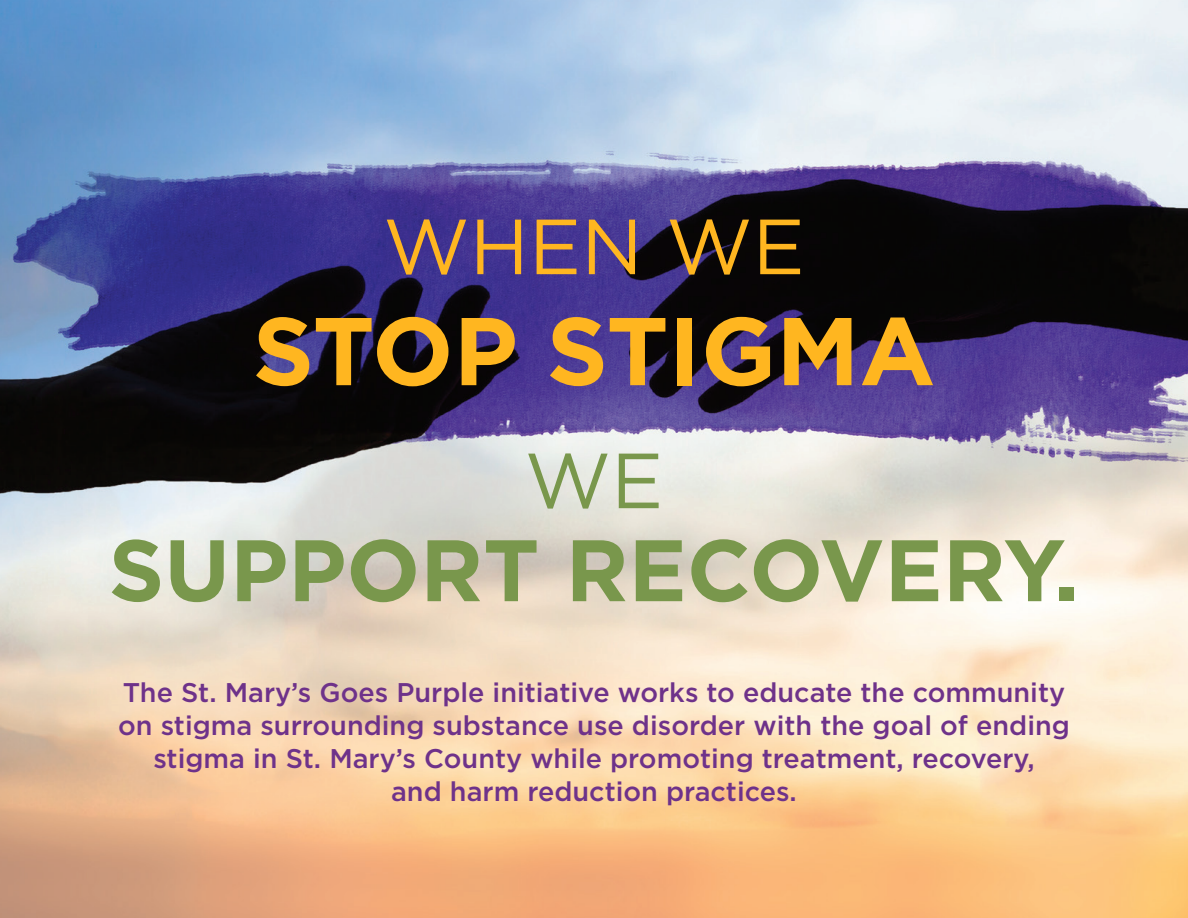
<style>
.page{position:relative;width:1188px;height:918px;background:#fff}
.page>*{position:absolute;margin:0;border:0;box-sizing:border-box;transform-origin:0 0}
.t1{font:700 96px "Gotham";color:#ffb620}
.t2{font:700 87px "Gotham";color:#79974c}
.t3{font:78px "Gotham";color:#ffb620}
.t4{font:78px "Gotham";color:#79974c}
.t5{font:500 27px "Gotham";color:#6e328a}
</style>
<div class="page">
<img style="left:0;top:0;width:1188px;height:918px">
<p class="t3" style="left:383px;top:197px;width:423px">WHEN WE</p>
<p class="t1" style="left:253px;top:288px;width:684px">STOP STIGMA</p>
<p class="t4" style="left:525px;top:431px;width:140px">WE</p>
<p class="t2" style="left:109px;top:513px;width:972px">SUPPORT RECOVERY.</p>
<p class="t5" style="left:123px;top:675px;width:944px">The St. Mary’s Goes Purple initiative works to educate the community</p>
<p class="t5" style="left:118px;top:708px;width:953px">on stigma surrounding substance use disorder with the goal of ending</p>
<p class="t5" style="left:153px;top:741px;width:883px">stigma in St. Mary’s County while promoting treatment, recovery,</p>
<p class="t5" style="left:391px;top:774px;width:407px">and harm reduction practices.</p>
</div>
